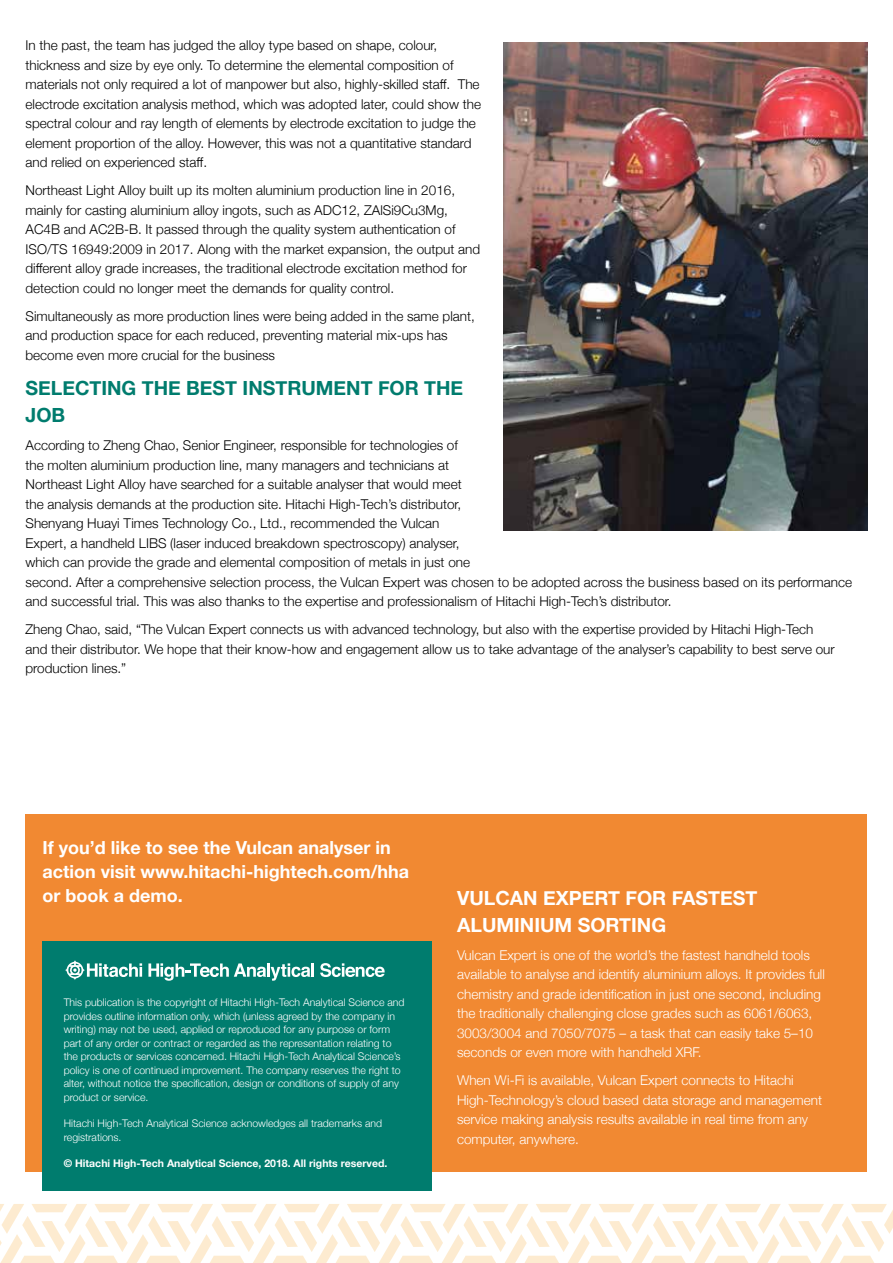
<style>
.page{position:relative;width:893px;height:1263px;background:#fff}
.page>*{position:absolute;margin:0;border:0;box-sizing:border-box;transform-origin:0 0}
.t1{font:700 19.5px/27px "Helvetica Neue";color:#fff}
.t2{font:700 19.5px/27px "Helvetica Neue";color:#007c6e}
.t3{font:700 18px/24px "Helvetica Neue";color:#fff}
.t4{font:300 13.5px/19.5px "Helvetica Neue";color:#000}
.t5{font:300 13.5px/19.5px "Helvetica Neue";color:#fff}
.t6{font:300 10.5px/13.5px "Helvetica Neue";color:#fff}
.t7{font:700 10.5px "Helvetica Neue";color:#fff}
</style>
<div class="page">
<div style="left:26px;top:814px;width:841px;height:357px;background:#f18932"></div>
<svg style="left:0;top:1204px;width:893px;height:59px"></svg>
<div style="left:43px;top:941px;width:389px;height:250px;background:#007c6e"></div>
<svg style="left:65px;top:960px;width:77px;height:20px"></svg>
<svg style="left:148px;top:963px;width:166px;height:18px"></svg>
<svg style="left:320px;top:963px;width:65px;height:14px"></svg>
<img style="left:503px;top:43px;width:364px;height:488px">
<p class="t4" style="left:26px;top:35px;width:457px">In the past, the team has judged the alloy type based on shape, colour, thickness and size by eye only. To determine the elemental composition of materials not only required a lot of manpower but also, highly-skilled staff. The electrode excitation analysis method, which was adopted later, could show the spectral colour and ray length of elements by electrode excitation to judge the element proportion of the alloy. However, this was not a quantitative standard and relied on experienced staff.</p>
<p class="t4" style="left:26px;top:180px;width:456px">Northeast Light Alloy built up its molten aluminium production line in 2016, mainly for casting aluminium alloy ingots, such as ADC12, ZAlSi9Cu3Mg, AC4B and AC2B-B. It passed through the quality system authentication of ISO/TS 16949:2009 in 2017. Along with the market expansion, the output and different alloy grade increases, the traditional electrode excitation method for detection could no longer meet the demands for quality control.</p>
<p class="t4" style="left:26px;top:305px;width:451px">Simultaneously as more production lines were being added in the same plant, and production space for each reduced, preventing material mix-ups has become even more crucial for the business</p>
<h1 class="t2" style="left:26px;top:375px;width:439px">SELECTING THE BEST INSTRUMENT FOR THE<br>JOB</h1>
<p class="t4" style="left:26px;top:435px;width:828px">According to Zheng Chao, Senior Engineer, responsible for technologies of<br>the molten aluminium production line, many managers and technicians at<br>Northeast Light Alloy have searched for a suitable analyser that would meet<br>the analysis demands at the production site. Hitachi High-Tech’s distributor,<br>Shenyang Huayi Times Technology Co., Ltd., recommended the Vulcan<br>Expert, a handheld LIBS (laser induced breakdown spectroscopy) analyser,<br>which can provide the grade and elemental composition of metals in just one<br>second. After a comprehensive selection process, the Vulcan Expert was chosen to be adopted across the business based on its performance and successful trial. This was also thanks to the expertise and professionalism of Hitachi High-Tech’s distributor.</p>
<p class="t4" style="left:26px;top:619px;width:811px">Zheng Chao, said, “The Vulcan Expert connects us with advanced technology, but also with the expertise provided by Hitachi High-Tech and their distributor. We hope that their know-how and engagement allow us to take advantage of the analyser’s capability to best serve our production lines.”</p>
<h2 class="t3" style="left:43px;top:836px;width:368px">If you’d like to see the Vulcan analyser in action visit www.hitachi-hightech.com/hha or book a demo.</h2>
<p class="t6" style="left:64px;top:995px;width:342px">This publication is the copyright of Hitachi High-Tech Analytical Science and provides outline information only, which (unless agreed by the company in writing) may not be used, applied or reproduced for any purpose or form part of any order or contract or regarded as the representation relating to the products or services concerned. Hitachi High-Tech Analytical Science’s policy is one of continued improvement. The company reserves the right to alter, without notice the specification, design or conditions of supply of any product or service.</p>
<p class="t6" style="left:64px;top:1116px;width:320px">Hitachi High-Tech Analytical Science acknowledges all trademarks and registrations.</p>
<p class="t7" style="left:64px;top:1155px;width:325px">© Hitachi High-Tech Analytical Science, 2018. All rights reserved.</p>
<h1 class="t1" style="left:457px;top:885px;width:302px">VULCAN EXPERT FOR FASTEST<br>ALUMINIUM SORTING</h1>
<p class="t5" style="left:457px;top:944px;width:369px">Vulcan Expert is one of the world’s the fastest handheld tools available to analyse and identify aluminium alloys. It provides full chemistry and grade identification in just one second, including the traditionally challenging close grades such as 6061/6063, 3003/3004 and 7050/7075 – a task that can easily take 5–10 seconds or even more with handheld XRF.</p>
<p class="t5" style="left:457px;top:1070px;width:366px">When Wi-Fi is available, Vulcan Expert connects to Hitachi High-Technology’s cloud based data storage and management service making analysis results available in real time from any computer, anywhere.</p>
</div>
